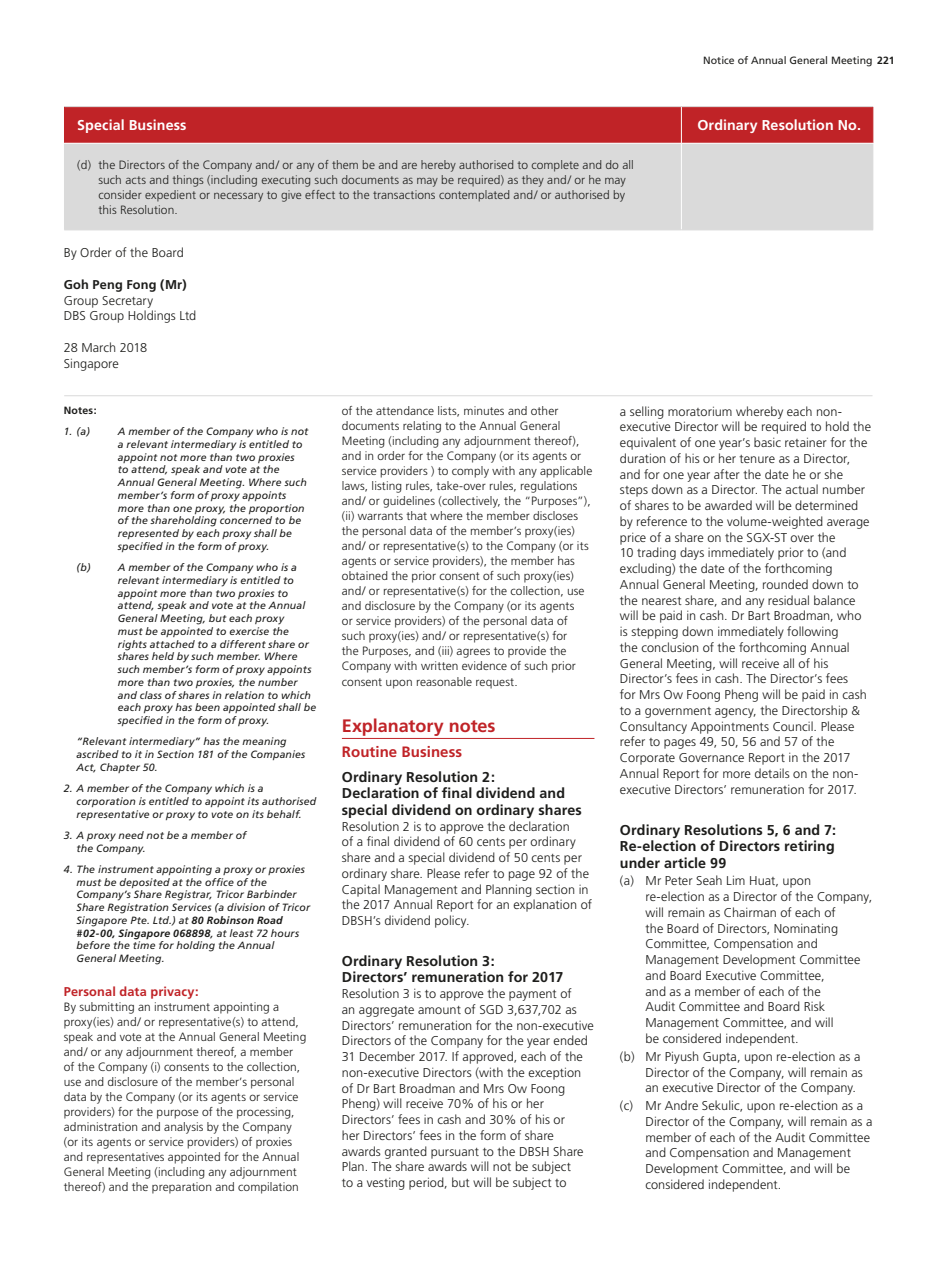
<style>
.page{position:relative;width:936px;height:1276px;background:#fff}
.page>*{position:absolute;margin:0;border:0;box-sizing:border-box;transform-origin:0 0}
.t1{font:700 18px "Frutiger";letter-spacing:-.005em;color:#c02327}
.t2{font:700 15px "Frutiger";letter-spacing:.005em;color:#c02327}
.t3{font:700 14.25px/16.5px "Frutiger";letter-spacing:.005em;color:#1d1d1b}
.t4{font:700 14.25px "Frutiger";letter-spacing:.005em;color:#fff}
.t5{font:300 12.75px/15.8px "Frutiger";letter-spacing:.005em;color:#1d1d1b}
.t6{font:700 12.75px "Frutiger";letter-spacing:.01em;color:#c02327}
.t7{font:300 12px/15px "Frutiger";letter-spacing:.005em;color:#1d1d1b}
.t8{font:italic 10.5px/12.8px "Frutiger";letter-spacing:.015em;color:#1d1d1b}
.t9{font:10.5px "Frutiger";color:#1d1d1b}
.t10{font:700 10.5px "Frutiger";letter-spacing:.02em;color:#1d1d1b}
.s1{font-weight:700}
</style>
<div class="page">
<hr style="left:64px;top:395px;width:808px;height:1px;background:#dadada">
<hr style="left:342px;top:738px;width:252px;height:1px;background:#c02327">
<div style="left:65px;top:107px;width:807px;height:36px;background:#c02327"></div>
<div style="left:65px;top:144px;width:807px;height:86px;background:#dadada"></div>
<hr style="left:681px;top:143px;width:1px;height:87px;background:#fff">
<hr style="left:681px;top:107px;width:1px;height:36px;background:#fff">
<hr style="left:64px;top:106px;width:617px;height:1px;background:#dadada">
<hr style="left:681px;top:106px;width:192px;height:1px;background:#dadada">
<hr style="left:64px;top:143px;width:1px;height:87px;background:#dadada">
<hr style="left:872px;top:143px;width:1px;height:87px;background:#dadada">
<hr style="left:64px;top:230px;width:617px;height:1px;background:#dadada">
<hr style="left:681px;top:230px;width:192px;height:1px;background:#dadada">
<hr style="left:64px;top:107px;width:1px;height:36px;background:#c02327">
<hr style="left:872px;top:107px;width:1px;height:36px;background:#c02327">
<hr style="left:64px;top:143px;width:617px;height:1px;background:#fff">
<hr style="left:681px;top:143px;width:192px;height:1px;background:#fff">
<p class="t9" style="left:703px;top:56px;width:193px">Notice of Annual General Meeting <span class="s1">221</span></p>
<p class="t4" style="left:77px;top:120px;width:111px">Special Business</p>
<p class="t4" style="left:697px;top:120px;width:165px">Ordinary Resolution No.</p>
<p class="t7" style="left:98px;top:158px;width:536px;text-indent:-21px">(d) the Directors of the Company and/ or any of them be and are hereby authorised to complete and do all such acts and things (including executing such documents as may be required) as they and/ or he may consider expedient or necessary to give effect to the transactions contemplated and/ or authorised by this Resolution.</p>
<p class="t5" style="left:64px;top:246px;width:122px">By Order of the Board</p>
<p class="t5" style="left:64px;top:277px;width:134px"><span class="s1">Goh Peng Fong (Mr)<br></span>Group Secretary<br>DBS Group Holdings Ltd</p>
<p class="t5" style="left:64px;top:340px;width:85px">28 March 2018<br>Singapore</p>
<p class="t10" style="left:64px;top:406px;width:34px">Notes:</p>
<p class="t8" style="left:64px;top:426px;width:28px">1. (a)</p>
<p class="t8" style="left:118px;top:426px;width:192px">A member of the Company who is not a relevant intermediary is entitled to appoint not more than two proxies<br>to attend, speak and vote at the Annual General Meeting. Where such member’s form of proxy appoints more than one proxy, the proportion of the shareholding concerned to be represented by each proxy shall be specified in the form of proxy.</p>
<p class="t8" style="left:77px;top:562px;width:16px">(b)</p>
<p class="t8" style="left:118px;top:562px;width:200px">A member of the Company who is a relevant intermediary is entitled to appoint more than two proxies to attend, speak and vote at the Annual General Meeting, but each proxy<br>must be appointed to exercise the rights attached to a different share or shares held by such member. Where such member’s form of proxy appoints more than two proxies, the number and class of shares in relation to which each proxy has been appointed shall be specified in the form of proxy.</p>
<p class="t8" style="left:77px;top:736px;width:230px">“Relevant intermediary” has the meaning ascribed to it in Section 181 of the Companies<br>Act, Chapter 50.</p>
<p class="t8" style="left:77px;top:783px;width:241px;text-indent:-13px">2. A member of the Company which is a corporation is entitled to appoint its authorised representative or proxy to vote on its behalf.</p>
<p class="t8" style="left:77px;top:829px;width:171px;text-indent:-13px">3. A proxy need not be a member of the Company.</p>
<p class="t8" style="left:77px;top:863px;width:235px;text-indent:-13px">4. The instrument appointing a proxy or proxies must be deposited at the office of the Company’s Share Registrar, Tricor Barbinder Share Registration Services (a division of Tricor Singapore Pte. Ltd.) at <span class="s1">80 Robinson Road #02-00, Singapore 068898</span>, at least 72 hours before the time for holding the Annual General Meeting.</p>
<p class="t6" style="left:64px;top:986px;width:136px">Personal data privacy:</p>
<p class="t7" style="left:64px;top:1000px;width:244px">By submitting an instrument appointing a proxy(ies) and/ or representative(s) to attend, speak and vote at the Annual General Meeting and/ or any adjournment thereof, a member of the Company (i) consents to the collection, use and disclosure of the member’s personal data by the Company (or its agents or service providers) for the purpose of the processing, administration and analysis by the Company (or its agents or service providers) of proxies and representatives appointed for the Annual General Meeting (including any adjournment thereof) and the preparation and compilation</p>
<p class="t7" style="left:342px;top:404px;width:252px">of the attendance lists, minutes and other documents relating to the Annual General Meeting (including any adjournment thereof), and in order for the Company (or its agents or service providers ) to comply with any applicable laws, listing rules, take-over rules, regulations and/ or guidelines (collectively, the “Purposes”), (ii) warrants that where the member discloses the personal data of the member’s proxy(ies) and/ or representative(s) to the Company (or its agents or service providers), the member has obtained the prior consent of such proxy(ies) and/ or representative(s) for the collection, use and disclosure by the Company (or its agents<br>or service providers) of the personal data of such proxy(ies) and/ or representative(s) for<br>the Purposes, and (iii) agrees to provide the Company with written evidence of such prior consent upon reasonable request.</p>
<p class="t1" style="left:342px;top:718px;width:155px">Explanatory notes</p>
<p class="t2" style="left:342px;top:745px;width:122px">Routine Business</p>
<p class="t3" style="left:342px;top:769px;width:241px">Ordinary Resolution 2:<br>Declaration of final dividend and special dividend on ordinary shares</p>
<p class="t5" style="left:342px;top:819px;width:252px">Resolution 2 is to approve the declaration<br>of a final dividend of 60 cents per ordinary share and a special dividend of 50 cents per ordinary share. Please refer to page 92 of the Capital Management and Planning section in the 2017 Annual Report for an explanation of DBSH’s dividend policy.</p>
<p class="t3" style="left:342px;top:953px;width:223px">Ordinary Resolution 3:<br>Directors’ remuneration for 2017</p>
<p class="t5" style="left:342px;top:986px;width:253px">Resolution 3 is to approve the payment of<br>an aggregate amount of SGD 3,637,702 as Directors’ remuneration for the non-executive Directors of the Company for the year ended 31 December 2017. If approved, each of the non-executive Directors (with the exception of Dr Bart Broadman and Mrs Ow Foong Pheng) will receive 70% of his or her Directors’ fees in cash and 30% of his or<br>her Directors’ fees in the form of share awards granted pursuant to the DBSH Share Plan. The share awards will not be subject<br>to a vesting period, but will be subject to</p>
<p class="t5" style="left:620px;top:404px;width:252px">a selling moratorium whereby each non&shy;executive Director will be required to hold the equivalent of one year’s basic retainer for the duration of his or her tenure as a Director, and for one year after the date he or she steps down as a Director. The actual number of shares to be awarded will be determined by reference to the volume-weighted average price of a share on the SGX-ST over the<br>10 trading days immediately prior to (and excluding) the date of the forthcoming Annual General Meeting, rounded down to the nearest share, and any residual balance will be paid in cash. Dr Bart Broadman, who is stepping down immediately following<br>the conclusion of the forthcoming Annual General Meeting, will receive all of his Director’s fees in cash. The Director’s fees<br>for Mrs Ow Foong Pheng will be paid in cash to a government agency, the Directorship &amp; Consultancy Appointments Council. Please refer to pages 49, 50, 56 and 57 of the Corporate Governance Report in the 2017<br>Annual Report for more details on the non&shy;executive Directors’ remuneration for 2017.</p>
<p class="t3" style="left:620px;top:822px;width:218px;text-align:justify">Ordinary Resolutions 5, 6 and 7:<br>Re-election of Directors retiring under article 99</p>
<p class="t5" style="left:645px;top:874px;width:228px;text-indent:-26px">(a) Mr Peter Seah Lim Huat, upon re-election as a Director of the Company, will remain as Chairman of each of<br>the Board of Directors, Nominating<br>Committee, Compensation and<br>Management Development Committee and Board Executive Committee,<br>and as a member of each of the<br>Audit Committee and Board Risk<br>Management Committee, and will<br>be considered independent.</p>
<p class="t5" style="left:645px;top:1049px;width:219px;text-indent:-26px">(b) Mr Piyush Gupta, upon re-election as a<br>Director of the Company, will remain as an executive Director of the Company.</p>
<p class="t5" style="left:645px;top:1099px;width:228px;text-indent:-26px">(c) Mr Andre Sekulic, upon re-election as a Director of the Company, will remain as a member of each of the Audit Committee and Compensation and Management Development Committee, and will be considered independent.</p>
</div>
